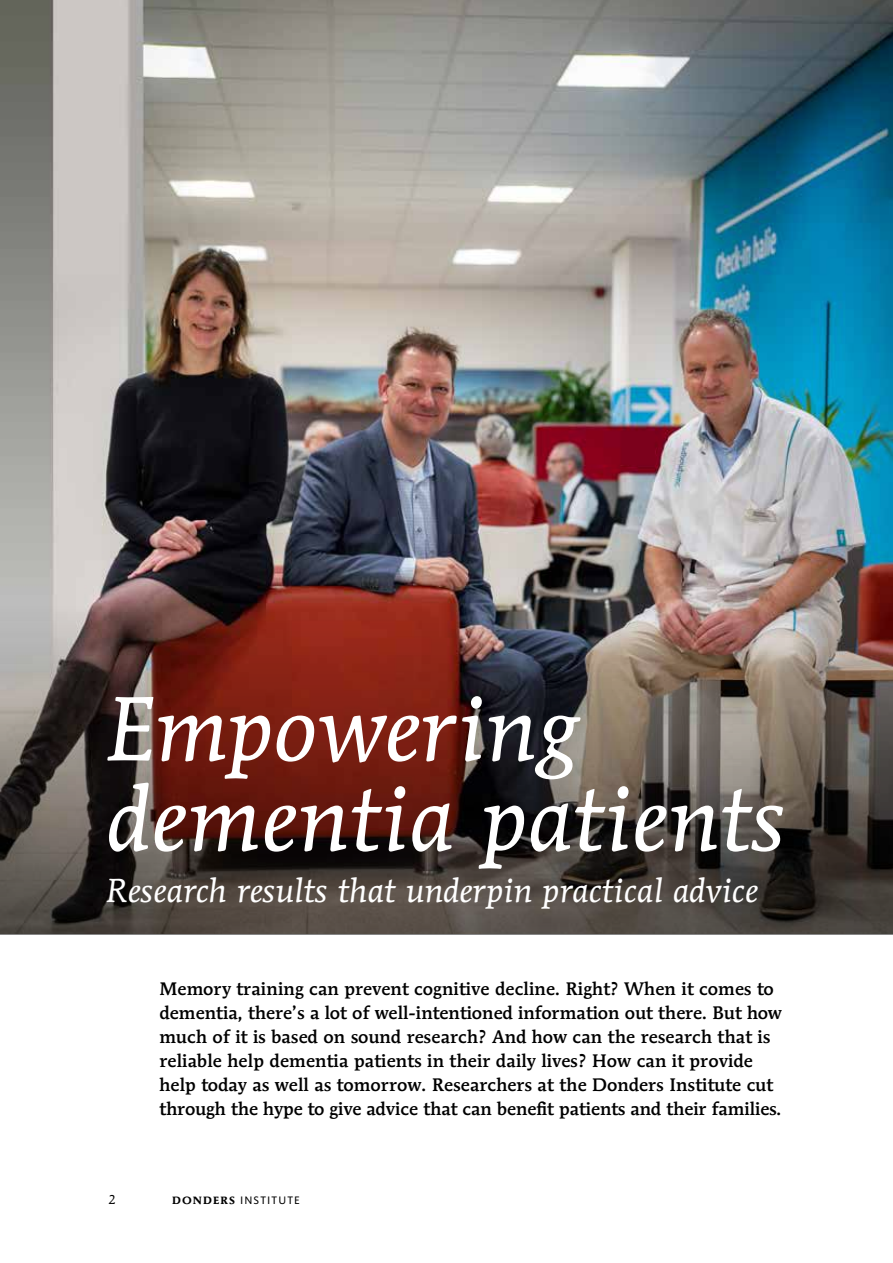
<style>
.page{position:relative;width:893px;height:1263px;background:#fff}
.page>*{position:absolute;margin:0;border:0;box-sizing:border-box;transform-origin:0 0}
.t1{font:italic 90px/90px "Mendoza Roman Std";letter-spacing:.01em;color:#fff}
.t2{font:italic 33px "Mendoza Roman Std";letter-spacing:.01em;color:#fff}
.t3{font:500 18px/24px "Mendoza Roman Std";letter-spacing:.005em;color:#000}
.t4{font:12.75px "Mendoza Roman Std";color:#000}
.t5{font:11.25px "Kievit";letter-spacing:.1em;color:#000}
.s1{font-family:"Mendoza Roman Std";font-weight:700;font-size:10.5px}
</style>
<div class="page">
<img style="left:0;top:0;width:893px;height:592px">
<img style="left:0;top:592px;width:893px;height:342px">
<h1 class="t1" style="left:106px;top:683px;width:681px">Empowering dementia patients</h1>
<h2 class="t2" style="left:106px;top:870px;width:653px">Research results that underpin practical advice</h2>
<p class="t3" style="left:159px;top:976px;width:624px">Memory training can prevent cognitive decline. Right? When it comes to dementia, there’s a lot of well-intentioned information out there. But how much of it is based on sound research? And how can the research that is reliable help dementia patients in their daily lives? How can it provide help today as well as tomorrow. Researchers at the Donders Institute cut through the hype to give advice that can benefit patients and their families.</p>
<p class="t4" style="left:108px;top:1192px;width:9px">2</p>
<p class="t5" style="left:172px;top:1194px;width:129px"><span class="s1">DONDERS</span> INSTITUTE</p>
</div>
